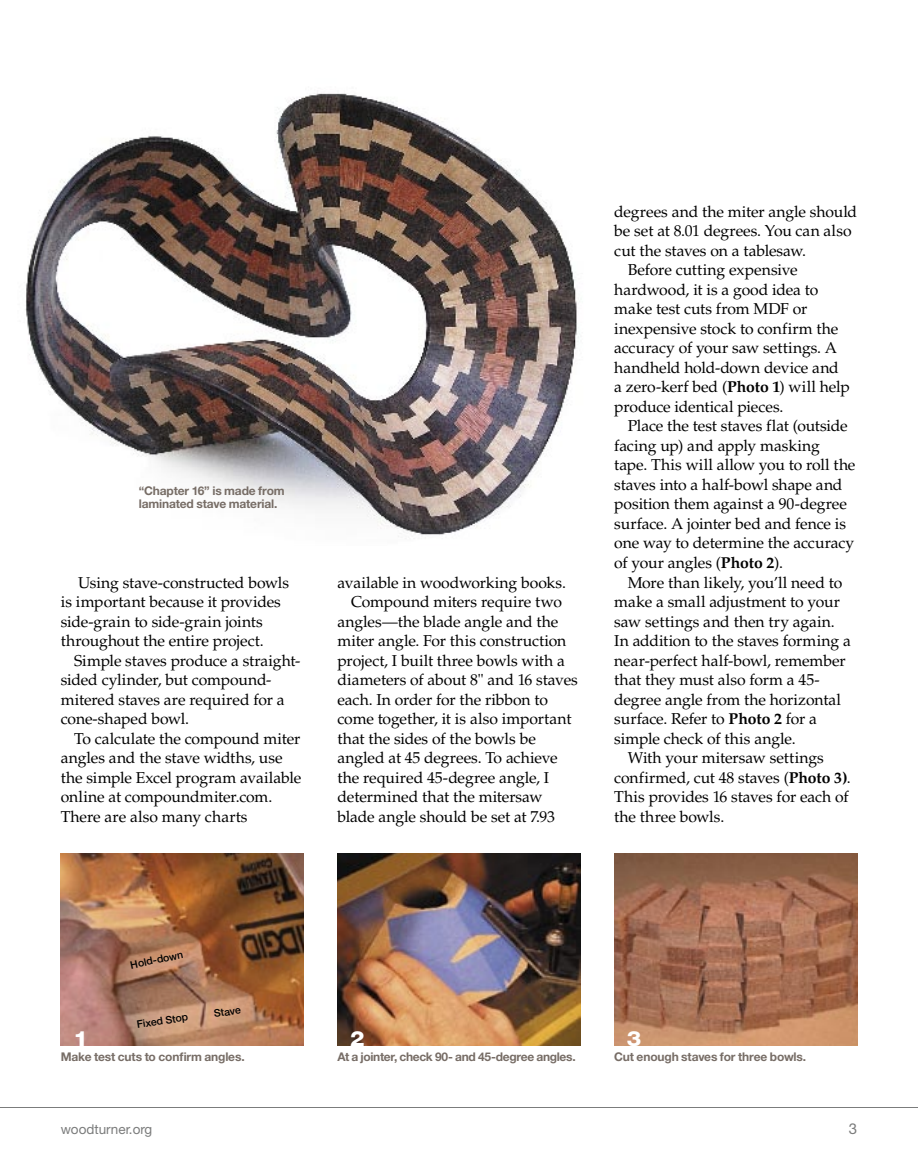
<style>
.page{position:relative;width:918px;height:1175px;background:#fff}
.page>*{position:absolute;margin:0;border:0;box-sizing:border-box;transform-origin:0 0}
.t1{font:800 21px "Helvetica Neue LT Std";color:#fff;scale:1.1 1}
.t2{font:15.75px/19.5px "Palatino LT Std";letter-spacing:-.005em;color:#000}
.t3{font:15px "Helvetica Neue LT Std";color:#7b7c7c}
.t4{font:13.5px "Helvetica Neue LT Std";color:#7b7c7c}
.t5{font:700 12px/13.5px "Helvetica Neue LT Std";letter-spacing:-.015em;color:#776d66}
.t6{font:500 10.5px "Helvetica Neue LT Std";color:#000}
.s1{font-weight:700}
</style>
<div class="page">
<hr style="left:0;top:1107px;width:918px;height:1px;background:#7b7c7c">
<img style="left:25px;top:92px;width:554px;height:445px">
<img style="left:338px;top:853px;width:242px;height:193px">
<img style="left:614px;top:853px;width:243px;height:193px">
<img style="left:61px;top:853px;width:243px;height:193px">
<p class="t5" style="left:139px;top:483px;width:147px">“Chapter 16” is made from laminated stave material.</p>
<p class="t2" style="left:61px;top:572px;width:230px;text-indent:17px">Using stave-constructed bowls is important because it provides side-grain to side-grain joints throughout the entire project.</p>
<p class="t2" style="left:61px;top:650px;width:241px;text-indent:14px">Simple staves produce a straight&shy;sided cylinder, but compound&shy;mitered staves are required for a cone-shaped bowl.</p>
<p class="t2" style="left:61px;top:728px;width:242px;text-indent:14px">To calculate the compound miter angles and the stave widths, use the simple Excel program available online at compoundmiter.com.<br>There are also many charts</p>
<p class="t2" style="left:338px;top:572px;width:230px">available in woodworking books.</p>
<p class="t2" style="left:351px;top:592px;width:212px">Compound miters require two</p>
<p class="t2" style="left:338px;top:611px;width:222px">angles—the blade angle and the</p>
<p class="t2" style="left:338px;top:631px;width:230px">miter angle. For this construction</p>
<p class="t2" style="left:338px;top:650px;width:229px">project, I built three bowls with a</p>
<p class="t2" style="left:338px;top:670px;width:242px">diameters of about 8" and 16 staves</p>
<p class="t2" style="left:338px;top:689px;width:212px">each. In order for the ribbon to</p>
<p class="t2" style="left:338px;top:709px;width:236px">come together, it is also important</p>
<p class="t2" style="left:338px;top:728px;width:200px">that the sides of the bowls be</p>
<p class="t2" style="left:338px;top:748px;width:222px">angled at 45 degrees. To achieve</p>
<p class="t2" style="left:338px;top:767px;width:213px">the required 45-degree angle, I</p>
<p class="t2" style="left:338px;top:787px;width:207px">determined that the mitersaw</p>
<p class="t2" style="left:338px;top:806px;width:219px">blade angle should be set at 7.93</p>
<p class="t2" style="left:614px;top:202px;width:244px">degrees and the miter angle should</p>
<p class="t2" style="left:614px;top:221px;width:239px">be set at 8.01 degrees. You can also</p>
<p class="t2" style="left:614px;top:241px;width:193px">cut the staves on a tablesaw.</p>
<p class="t2" style="left:628px;top:260px;width:171px">Before cutting expensive</p>
<p class="t2" style="left:614px;top:280px;width:206px">hardwood, it is a good idea to</p>
<p class="t2" style="left:614px;top:299px;width:195px">make test cuts from MDF or</p>
<p class="t2" style="left:614px;top:319px;width:226px">inexpensive stock to confirm the</p>
<p class="t2" style="left:614px;top:338px;width:224px">accuracy of your saw settings. A</p>
<p class="t2" style="left:614px;top:358px;width:226px">handheld hold-down device and</p>
<p class="t2" style="left:614px;top:377px;width:237px">a zero-kerf bed (<span class="s1">Photo 1</span>) will help</p>
<p class="t2" style="left:614px;top:397px;width:171px">produce identical pieces.</p>
<p class="t2" style="left:628px;top:416px;width:221px">Place the test staves flat (outside</p>
<p class="t2" style="left:614px;top:436px;width:207px">facing up) and apply masking</p>
<p class="t2" style="left:614px;top:455px;width:243px">tape. This will allow you to roll the</p>
<p class="t2" style="left:614px;top:475px;width:230px">staves into a half-bowl shape and</p>
<p class="t2" style="left:614px;top:494px;width:234px">position them against a 90-degree</p>
<p class="t2" style="left:614px;top:514px;width:234px">surface. A jointer bed and fence is</p>
<p class="t2" style="left:614px;top:533px;width:242px">one way to determine the accuracy</p>
<p class="t2" style="left:614px;top:553px;width:170px">of your angles (<span class="s1">Photo 2</span>).</p>
<p class="t2" style="left:628px;top:572px;width:216px">More than likely, you’ll need to</p>
<p class="t2" style="left:614px;top:592px;width:227px">make a small adjustment to your</p>
<p class="t2" style="left:614px;top:611px;width:222px">saw settings and then try again.</p>
<p class="t2" style="left:614px;top:631px;width:238px">In addition to the staves forming a</p>
<p class="t2" style="left:614px;top:650px;width:233px">near-perfect half-bowl, remember</p>
<p class="t2" style="left:614px;top:670px;width:207px">that they must also form a 45-</p>
<p class="t2" style="left:614px;top:689px;width:228px">degree angle from the horizontal</p>
<p class="t2" style="left:614px;top:709px;width:204px">surface. Refer to <span class="s1">Photo 2</span> for a</p>
<p class="t2" style="left:614px;top:728px;width:183px">simple check of this angle.</p>
<p class="t2" style="left:628px;top:748px;width:198px">With your mitersaw settings</p>
<p class="t2" style="left:614px;top:767px;width:238px">confirmed, cut 48 staves (<span class="s1">Photo 3)</span>.</p>
<p class="t2" style="left:614px;top:787px;width:236px">This provides 16 staves for each of</p>
<p class="t2" style="left:614px;top:806px;width:112px">the three bowls.</p>
<h1 class="t1" style="left:73px;top:1025px;width:15px">1</h1>
<p class="t6" style="left:129px;top:959px;width:55px;rotate:-12deg">Hold-down</p>
<p class="t6" style="left:136px;top:1018px;width:53px;rotate:-9deg">Fixed Stop</p>
<p class="t6" style="left:213px;top:1007px;width:29px;rotate:-8deg">Stave</p>
<p class="t5" style="left:61px;top:1049px;width:185px">Make test cuts to confirm angles.</p>
<h1 class="t1" style="left:350px;top:1025px;width:15px">2</h1>
<p class="t5" style="left:338px;top:1049px;width:240px">At a jointer, check 90- and 45-degree angles.</p>
<h1 class="t1" style="left:627px;top:1025px;width:15px">3</h1>
<p class="t5" style="left:614px;top:1049px;width:194px">Cut enough staves for three bowls.</p>
<p class="t4" style="left:61px;top:1120px;width:93px">woodturner.org</p>
<p class="t3" style="left:849px;top:1119px;width:10px">3</p>
</div>
